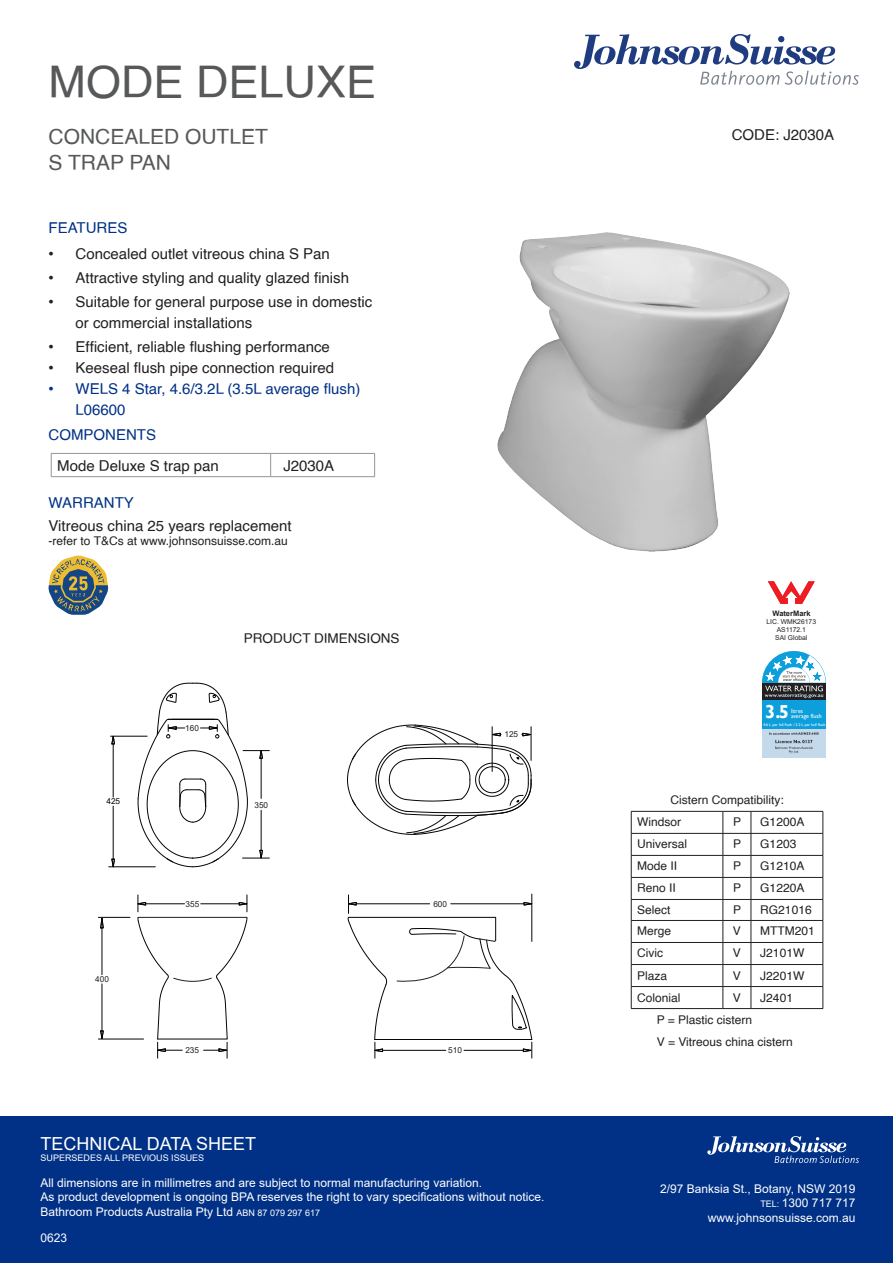
<style>
.page{position:relative;width:893px;height:1263px;background:#fff}
.page>*{position:absolute;margin:0;border:0;box-sizing:border-box;transform-origin:0 0}
.t1{font:45px "Helvetica";color:#57585a}
.t2{font:21px "Helvetica";color:#57585a}
.t3{font:700 18.75px "Gill Sans";color:#fff}
.t4{font:18px "Arial";color:#fff}
.t5{font:15px/21px "Helvetica";color:#231f20}
.t6{font:15px/21px "Helvetica";color:#003186}
.t7{font:13.5px "Helvetica";color:#231f20}
.t8{font:12px "Arial";color:#fff}
.t9{font:12px "Helvetica";color:#231f20}
.t10{font:9px "Arial";color:#fff}
.t11{font:8.25px "Arial";color:#231f20}
.t12{font:8.25px "Arial";color:#040504}
.t13{font:700 7.5px "Arial";color:#231f20}
.t14{font:6.75px "Arial";color:#231f20}
.t15{font:6px/4.5px "Gill Sans";color:#fff}
.t16{font:4.05px "Gill Sans";color:#fff}
.s1{font-family:"Arial"}
.s2{font-size:9px}
</style>
<div class="page">
<div style="left:0;top:1116px;width:893px;height:147px;background:#003186"></div>
<svg style="left:48px;top:555px;width:60px;height:60px"></svg>
<svg style="left:707px;top:1136px;width:152px;height:27px"></svg>
<svg style="left:574px;top:34px;width:285px;height:51px"></svg>
<hr style="left:51px;top:453px;width:220px;height:1px;background:#939598">
<svg style="left:51px;top:454px;width:1px;height:22px"></svg>
<hr style="left:271px;top:453px;width:104px;height:1px;background:#939598">
<svg style="left:270px;top:454px;width:1px;height:22px"></svg>
<svg style="left:374px;top:454px;width:1px;height:22px"></svg>
<hr style="left:51px;top:476px;width:220px;height:1px;background:#939598">
<hr style="left:271px;top:476px;width:104px;height:1px;background:#939598">
<svg style="left:768px;top:581px;width:47px;height:23px"></svg>
<img style="left:498px;top:232px;width:292px;height:319px">
<hr style="left:375px;top:1039px;width:157px;height:1px;background:#040504">
<hr style="left:349px;top:917px;width:147px;height:1px;background:#040504">
<hr style="left:111px;top:736px;width:36px;height:1px;background:#040504">
<hr style="left:109px;top:866px;width:46px;height:1px;background:#040504">
<hr style="left:113px;top:744px;width:1px;height:53px;background:#040504">
<hr style="left:113px;top:806px;width:1px;height:53px;background:#040504">
<svg style="left:112px;top:735px;width:3px;height:9px"></svg>
<svg style="left:112px;top:859px;width:3px;height:9px"></svg>
<hr style="left:532px;top:894px;width:1px;height:47px;background:#040504">
<hr style="left:356px;top:903px;width:74px;height:1px;background:#040504">
<hr style="left:451px;top:903px;width:73px;height:1px;background:#040504">
<svg style="left:524px;top:902px;width:9px;height:3px"></svg>
<svg style="left:138px;top:683px;width:131px;height:184px"></svg>
<hr style="left:102px;top:928px;width:1px;height:47px;background:#040504">
<hr style="left:102px;top:984px;width:1px;height:49px;background:#040504">
<svg style="left:100px;top:916px;width:3px;height:12px"></svg>
<svg style="left:100px;top:1031px;width:4px;height:8px"></svg>
<hr style="left:98px;top:1039px;width:46px;height:1px;background:#040504">
<hr style="left:98px;top:917px;width:32px;height:1px;background:#040504">
<svg style="left:347px;top:724px;width:185px;height:111px"></svg>
<hr style="left:382px;top:1050px;width:64px;height:1px;background:#040504">
<svg style="left:347px;top:895px;width:40px;height:163px"></svg>
<svg style="left:137px;top:895px;width:111px;height:163px"></svg>
<svg style="left:397px;top:917px;width:136px;height:141px"></svg>
<hr style="left:631px;top:855px;width:92px;height:1px;background:#231f20">
<hr style="left:751px;top:855px;width:72px;height:1px;background:#231f20">
<hr style="left:631px;top:877px;width:92px;height:1px;background:#231f20">
<hr style="left:751px;top:877px;width:72px;height:1px;background:#231f20">
<hr style="left:631px;top:899px;width:92px;height:1px;background:#231f20">
<hr style="left:751px;top:899px;width:72px;height:1px;background:#231f20">
<hr style="left:631px;top:920px;width:92px;height:1px;background:#231f20">
<hr style="left:751px;top:920px;width:72px;height:1px;background:#231f20">
<hr style="left:631px;top:942px;width:92px;height:1px;background:#231f20">
<hr style="left:751px;top:942px;width:72px;height:1px;background:#231f20">
<hr style="left:631px;top:964px;width:92px;height:1px;background:#231f20">
<hr style="left:751px;top:964px;width:72px;height:1px;background:#231f20">
<hr style="left:631px;top:811px;width:92px;height:1px;background:#231f20">
<hr style="left:751px;top:811px;width:72px;height:1px;background:#231f20">
<hr style="left:631px;top:833px;width:92px;height:1px;background:#231f20">
<hr style="left:751px;top:833px;width:72px;height:1px;background:#231f20">
<hr style="left:631px;top:986px;width:92px;height:1px;background:#231f20">
<svg style="left:631px;top:811px;width:1px;height:197px"></svg>
<hr style="left:751px;top:986px;width:72px;height:1px;background:#231f20">
<svg style="left:823px;top:811px;width:1px;height:197px"></svg>
<hr style="left:631px;top:1008px;width:92px;height:1px;background:#231f20">
<svg style="left:723px;top:811px;width:29px;height:198px"></svg>
<hr style="left:751px;top:1008px;width:72px;height:1px;background:#231f20">
<div style="left:762px;top:729px;width:64px;height:28px;background:#c4daea"></div>
<svg style="left:769px;top:732px;width:49px;height:21px"></svg>
<div style="left:762px;top:683px;width:64px;height:18px;background:#231f20"></div>
<svg style="left:762px;top:651px;width:64px;height:47px"></svg>
<div style="left:762px;top:701px;width:64px;height:28px;background:#0d9fdb"></div>
<p class="t1" style="left:49px;top:48px;width:329px">MODE DELUXE</p>
<p class="t2" style="left:49px;top:121px;width:221px">CONCEALED OUTLET</p>
<p class="t2" style="left:49px;top:146px;width:124px">S TRAP PAN</p>
<p class="t6" style="left:49px;top:218px;width:80px">FEATURES</p>
<p class="t5" style="left:49px;top:243px;width:283px"><span class="s1">•</span> Concealed outlet vitreous china S Pan</p>
<p class="t5" style="left:49px;top:267px;width:302px"><span class="s1">•</span> Attractive styling and quality glazed finish</p>
<p class="t5" style="left:76px;top:291px;width:298px;text-indent:-27px"><span class="s1">•</span> Suitable for general purpose use in domestic or commercial installations</p>
<p class="t5" style="left:49px;top:336px;width:283px"><span class="s1">•</span> Efficient, reliable flushing performance</p>
<p class="t5" style="left:49px;top:357px;width:287px"><span class="s1">•</span> Keeseal flush pipe connection required</p>
<p class="t6" style="left:76px;top:378px;width:286px;text-indent:-27px"><span class="s1">•</span> WELS 4 Star, 4.6/3.2L (3.5L average flush)<br>L06600</p>
<p class="t6" style="left:49px;top:425px;width:109px">COMPONENTS</p>
<p class="t5" style="left:57px;top:455px;width:163px">Mode Deluxe S trap pan</p>
<p class="t5" style="left:283px;top:455px;width:52px">J2030A</p>
<p class="t6" style="left:49px;top:493px;width:87px">WARRANTY</p>
<p class="t5" style="left:49px;top:515px;width:245px">Vitreous china 25 years replacement</p>
<p class="t9" style="left:49px;top:531px;width:241px">-refer to T&amp;Cs at www.johnsonsuisse.com.au</p>
<p class="t12" style="left:106px;top:796px;width:15px">425</p>
<p class="t11" style="left:95px;top:974px;width:15px">400</p>
<p class="t11" style="left:185px;top:722px;width:15px">160</p>
<p class="t7" style="left:244px;top:628px;width:157px">PRODUCT DIMENSIONS</p>
<p class="t11" style="left:254px;top:799px;width:15px">350</p>
<p class="t11" style="left:186px;top:898px;width:15px">355</p>
<p class="t11" style="left:433px;top:898px;width:15px">600</p>
<p class="t11" style="left:504px;top:729px;width:15px">125</p>
<p class="t11" style="left:185px;top:1044px;width:15px">235</p>
<p class="t11" style="left:448px;top:1044px;width:15px">510</p>
<p class="t4" style="left:40px;top:1131px;width:217px">TECHNICAL DATA SHEET</p>
<p class="t10" style="left:40px;top:1151px;width:165px">SUPERSEDES ALL PREVIOUS ISSUES</p>
<p class="t8" style="left:40px;top:1174px;width:443px">All dimensions are in millimetres and are subject to normal manufacturing variation.</p>
<p class="t8" style="left:40px;top:1189px;width:506px">As product development is ongoing BPA reserves the right to vary specifications without notice.</p>
<p class="t8" style="left:40px;top:1203px;width:281px">Bathroom Products Australia Pty Ltd <span class="s2">ABN 87 079 297 617</span></p>
<p class="t8" style="left:40px;top:1230px;width:28px">0623</p>
<p class="t5" style="left:732px;top:125px;width:104px">CODE: J2030A</p>
<p class="t13" style="left:772px;top:608px;width:40px">WaterMark</p>
<p class="t14" style="left:766px;top:616px;width:51px">LIC. WMK26173</p>
<p class="t14" style="left:777px;top:625px;width:31px">AS1172.1</p>
<p class="t14" style="left:775px;top:633px;width:34px">SAI Global</p>
<p class="t3" style="left:765px;top:700px;width:26px">3.5</p>
<p class="t16" style="left:763px;top:722px;width:64px">4.6 L per full flush / 3.2 L per half flush</p>
<p class="t15" style="left:791px;top:709px;width:32px">litres average flush</p>
<p class="t9" style="left:670px;top:791px;width:115px">Cistern Compatibility:</p>
<p class="t9" style="left:637px;top:813px;width:46px">Windsor</p>
<p class="t9" style="left:733px;top:813px;width:10px">P</p>
<p class="t9" style="left:760px;top:813px;width:46px">G1200A</p>
<p class="t9" style="left:637px;top:835px;width:52px">Universal</p>
<p class="t9" style="left:733px;top:835px;width:10px">P</p>
<p class="t9" style="left:760px;top:835px;width:38px">G1203</p>
<p class="t9" style="left:637px;top:857px;width:42px">Mode II</p>
<p class="t9" style="left:733px;top:857px;width:10px">P</p>
<p class="t9" style="left:760px;top:857px;width:46px">G1210A</p>
<p class="t9" style="left:637px;top:879px;width:40px">Reno II</p>
<p class="t9" style="left:733px;top:879px;width:10px">P</p>
<p class="t9" style="left:760px;top:879px;width:46px">G1220A</p>
<p class="t9" style="left:637px;top:901px;width:35px">Select</p>
<p class="t9" style="left:733px;top:901px;width:10px">P</p>
<p class="t9" style="left:760px;top:901px;width:53px">RG21016</p>
<p class="t9" style="left:637px;top:922px;width:36px">Merge</p>
<p class="t9" style="left:733px;top:922px;width:10px">V</p>
<p class="t9" style="left:760px;top:922px;width:56px">MTTM201</p>
<p class="t9" style="left:637px;top:944px;width:27px">Civic</p>
<p class="t9" style="left:733px;top:944px;width:10px">V</p>
<p class="t9" style="left:760px;top:944px;width:46px">J2101W</p>
<p class="t9" style="left:637px;top:966px;width:32px">Plaza</p>
<p class="t9" style="left:733px;top:966px;width:10px">V</p>
<p class="t9" style="left:760px;top:966px;width:46px">J2201W</p>
<p class="t9" style="left:637px;top:988px;width:45px">Colonial</p>
<p class="t9" style="left:733px;top:988px;width:10px">V</p>
<p class="t9" style="left:760px;top:988px;width:34px">J2401</p>
<p class="t9" style="left:657px;top:1010px;width:97px">P = Plastic cistern</p>
<p class="t9" style="left:657px;top:1032px;width:138px">V = Vitreous china cistern</p>
<p class="t8" style="left:660px;top:1180px;width:197px">2/97 Banksia St., Botany, NSW 2019</p>
<p class="t8" style="left:760px;top:1195px;width:96px"><span class="s2">TEL:</span> 1300 717 717</p>
<p class="t8" style="left:708px;top:1209px;width:149px">www.johnsonsuisse.com.au</p>
</div>
